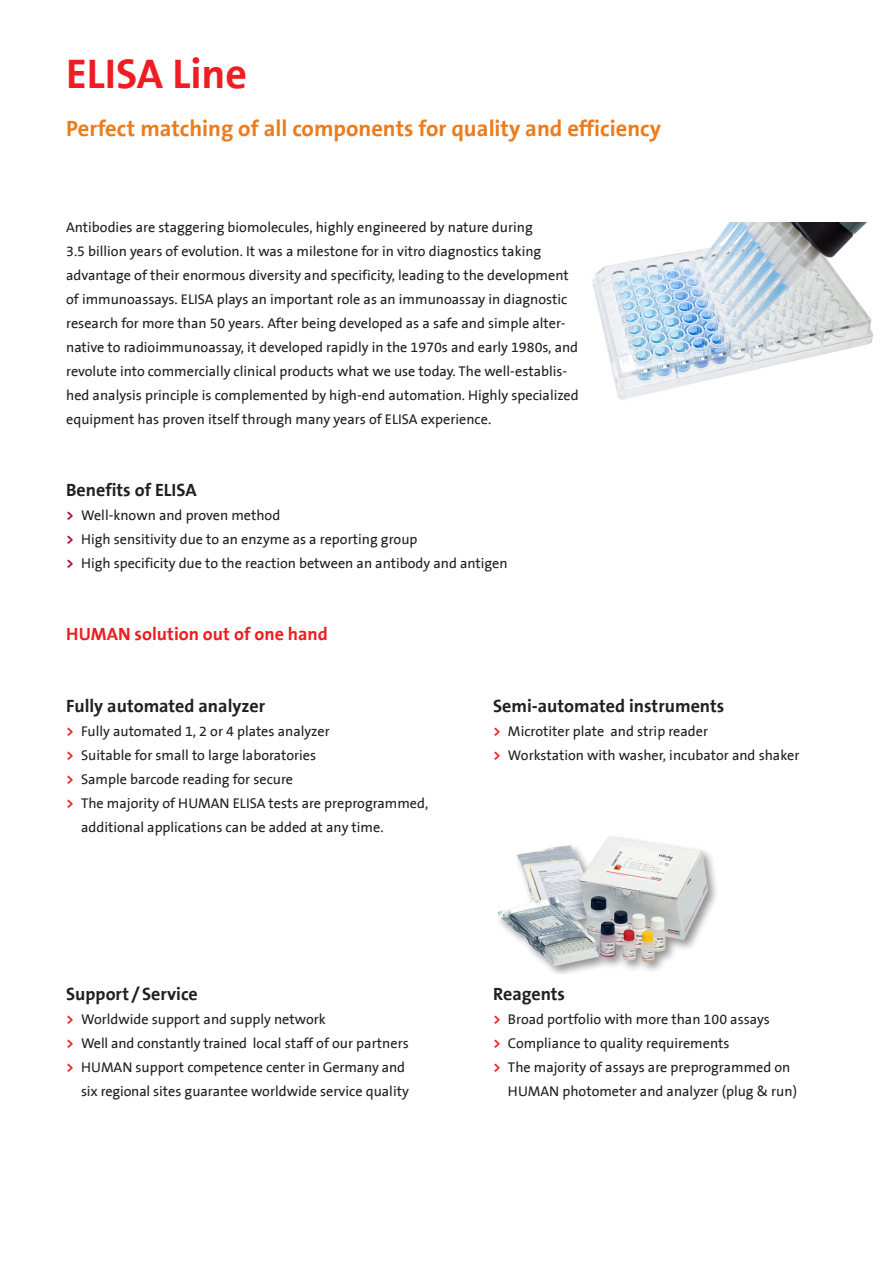
<style>
.page{position:relative;width:893px;height:1263px;background:#fff}
.page>*{position:absolute;margin:0;border:0;box-sizing:border-box;transform-origin:0 0}
.t1{font:700 42px "The Sans B7";color:#ee1d23}
.t2{font:700 22.5px "The Sans B7";color:#ea7c1d}
.t3{font:700 18px "The Sans B7";color:#231f20}
.t4{font:700 18px "The Sans B7";color:#ee1d23}
.t5{font:14.25px/24px "The Sans B5 Plain";color:#231f20}
.s1{font-family:"The Sans B7";font-weight:700;color:#a70629}
.s2{font-family:"The Sans B7";font-weight:700;color:#ee1d23}
</style>
<div class="page">
<img style="left:592px;top:223px;width:281px;height:177px">
<img style="left:497px;top:836px;width:220px;height:137px">
<p class="t1" style="left:66px;top:52px;width:183px">ELISA Line</p>
<p class="t2" style="left:66px;top:117px;width:596px">Perfect matching of all components for quality and efficiency</p>
<p class="t5" style="left:66px;top:216px;width:514px">Antibodies are staggering biomolecules, highly engineered by nature during<br>3.5 billion years of evolution. It was a milestone for in vitro diagnostics taking advantage of their enormous diversity and specificity, leading to the development of immunoassays. ELISA plays an important role as an immunoassay in diagnostic research for more than 50 years. After being developed as a safe and simple alter&shy;native to radioimmunoassay, it developed rapidly in the 1970s and early 1980s, and revolute into commercially clinical products what we use today. The well-establis&shy;hed analysis principle is complemented by high-end automation. Highly specialized equipment has proven itself through many years of ELISA experience.</p>
<p class="t3" style="left:66px;top:481px;width:132px">Benefits of ELISA</p>
<p class="t5" style="left:66px;top:504px;width:216px"><span class="s1">&gt;</span> Well-known and proven method</p>
<p class="t5" style="left:66px;top:528px;width:443px"><span class="s1">&gt;</span> High sensitivity due to an enzyme as a reporting group<br><span class="s1">&gt;</span> High specificity due to the reaction between an antibody and antigen</p>
<p class="t4" style="left:66px;top:625px;width:263px">HUMAN solution out of one hand</p>
<p class="t3" style="left:66px;top:697px;width:200px">Fully automated analyzer</p>
<p class="t5" style="left:66px;top:720px;width:265px"><span class="s2">&gt;</span> Fully automated 1, 2 or 4 plates analyzer</p>
<p class="t5" style="left:66px;top:744px;width:252px"><span class="s2">&gt;</span> Suitable for small to large laboratories</p>
<p class="t5" style="left:66px;top:768px;width:228px"><span class="s2">&gt;</span> Sample barcode reading for secure</p>
<p class="t5" style="left:66px;top:792px;width:364px"><span class="s2">&gt;</span> The majority of HUMAN ELISA tests are preprogrammed,</p>
<p class="t5" style="left:81px;top:816px;width:304px">additional applications can be added at any time.</p>
<p class="t3" style="left:66px;top:985px;width:133px">Support /Service</p>
<p class="t5" style="left:66px;top:1008px;width:261px"><span class="s2">&gt;</span> Worldwide support and supply network</p>
<p class="t5" style="left:66px;top:1032px;width:344px"><span class="s2">&gt;</span> Well and constantly trained local staff of our partners</p>
<p class="t5" style="left:66px;top:1056px;width:344px;text-align:right"><span class="s2">&gt;</span> HUMAN support competence center in Germany and six regional sites guarantee worldwide service quality</p>
<p class="t3" style="left:493px;top:697px;width:233px">Semi-automated instruments</p>
<p class="t5" style="left:493px;top:720px;width:217px"><span class="s2">&gt;</span> Microtiter plate and strip reader</p>
<p class="t5" style="left:493px;top:744px;width:308px"><span class="s2">&gt;</span> Workstation with washer, incubator and shaker</p>
<p class="t3" style="left:493px;top:985px;width:74px">Reagents</p>
<p class="t5" style="left:493px;top:1008px;width:278px"><span class="s2">&gt;</span> Broad portfolio with more than 100 assays</p>
<p class="t5" style="left:493px;top:1032px;width:238px"><span class="s2">&gt;</span> Compliance to quality requirements</p>
<p class="t5" style="left:508px;top:1056px;width:290px;text-indent:-15px"><span class="s2">&gt;</span> The majority of assays are preprogrammed on<br>HUMAN photometer and analyzer (plug &amp; run)</p>
</div>
